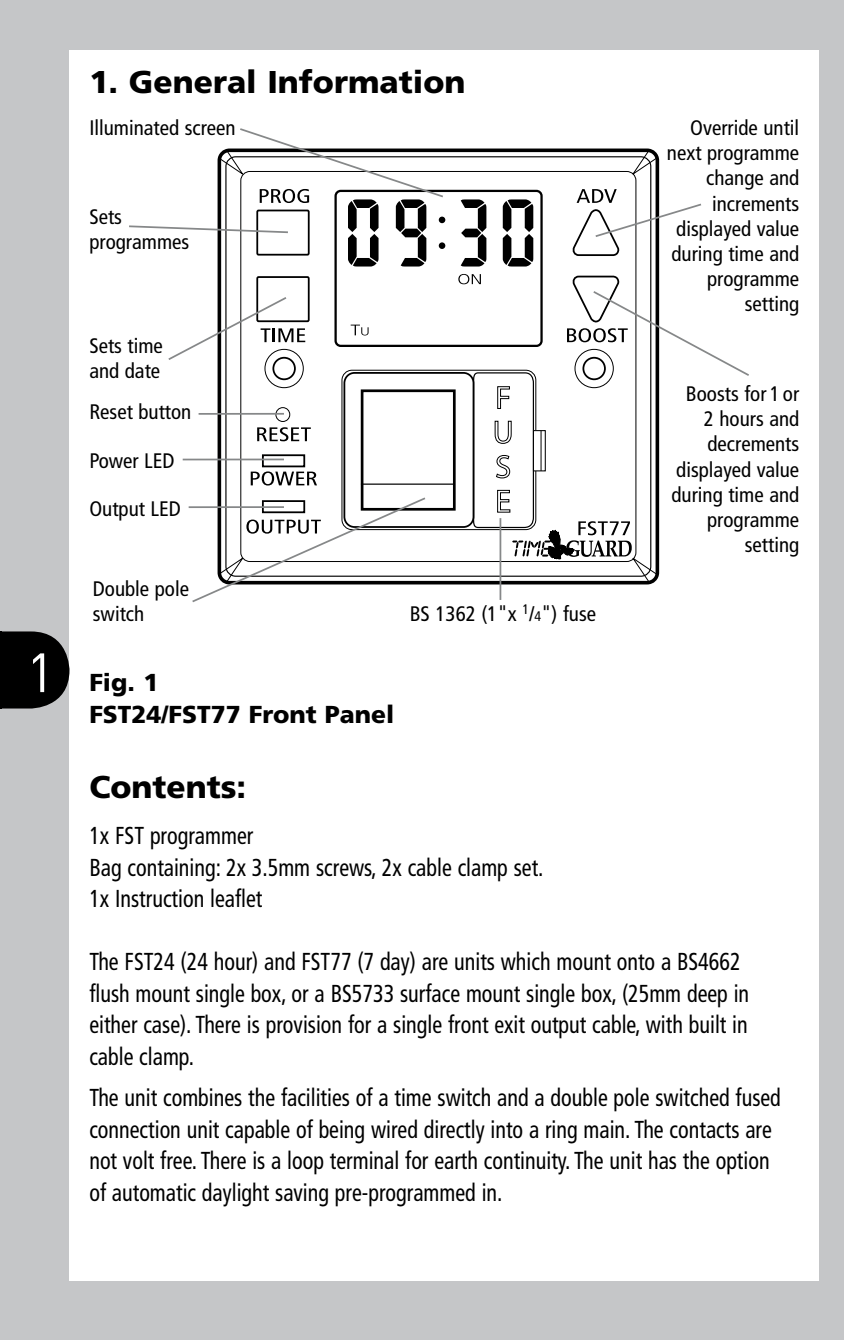
<style>
.page{position:relative;width:844px;height:1340px;background:#fff}
.page>*{position:absolute;margin:0;border:0;box-sizing:border-box;transform-origin:0 0}
.t1{font:54.25px "DIN";color:#fff}
.t2{font:900 31.5px "Frutiger LT";color:#000}
.t3{font:condensed 24.5px/31.5px "Frutiger LT";color:#000;scale:.9 1}
.t4{font:900 24.5px/31.5px "Frutiger LT";color:#000}
.t5{font:condensed 21px/25.2px "Frutiger LT";color:#000}
.s1{font-size:14px}
</style>
<div class="page">
<div style="left:0;top:0;width:843px;height:1339px;background:#c5c6c8"></div>
<div style="left:69px;top:50px;width:750px;height:1230px;background:#fff"></div>
<svg style="left:218px;top:149px;width:439px;height:434px"></svg>
<svg style="left:251px;top:471px;width:4px;height:14px"></svg>
<svg style="left:255px;top:207px;width:366px;height:307px"></svg>
<div style="left:275px;top:407px;width:15px;height:15px;border:1px solid #000;border-radius:50%"></div>
<svg style="left:460px;top:199px;width:26px;height:67px"></svg>
<svg style="left:502px;top:199px;width:31px;height:67px"></svg>
<svg style="left:1px;top:631px;width:68px;height:77px;background:#151516"></svg>
<hr style="left:0;top:631px;width:1px;height:77px;background:#000">
<svg style="left:129px;top:128px;width:316px;height:138px"></svg>
<svg style="left:168px;top:295px;width:137px;height:67px"></svg>
<hr style="left:198px;top:413px;width:86px;height:2px;background:#868889">
<hr style="left:183px;top:458px;width:101px;height:2px;background:#868889">
<hr style="left:189px;top:506px;width:95px;height:2px;background:#868889">
<svg style="left:190px;top:496px;width:237px;height:107px"></svg>
<svg style="left:471px;top:274px;width:278px;height:285px"></svg>
<svg style="left:576px;top:189px;width:125px;height:49px"></svg>
<hr style="left:499px;top:518px;width:2px;height:82px;background:#868889">
<h1 class="t1" style="left:26px;top:638px;width:30px">1</h1>
<p class="t2" style="left:89px;top:63px;width:377px">1. General Information</p>
<p class="t5" style="left:89px;top:115px;width:148px">Illuminated screen</p>
<p class="t5" style="left:89px;top:204px;width:101px">Sets programmes</p>
<p class="t5" style="left:89px;top:333px;width:75px">Sets time and date</p>
<p class="t5" style="left:89px;top:399px;width:103px">Reset button</p>
<p class="t5" style="left:89px;top:448px;width:87px">Power LED</p>
<p class="t5" style="left:89px;top:496px;width:93px">Output LED</p>
<p class="t5" style="left:93px;top:576px;width:98px">Double pole switch</p>
<p class="t5" style="left:409px;top:601px;width:188px">BS 1362 (1"x <sup>1</sup>/<span class="s1">4</span>") fuse</p>
<p class="t4" style="left:89px;top:667px;width:306px">Fig. 1<br>FST24/FST77 Front Panel</p>
<p class="t2" style="left:89px;top:767px;width:158px">Contents:</p>
<p class="t3" style="left:89px;top:820px;width:506px">1x FST programmer<br>Bag containing: 2x 3.5mm screws, 2x cable clamp set.<br>1x Instruction leaflet</p>
<p class="t5" style="left:666px;top:115px;width:134px;text-align:right">Override until next programme change and increments displayed value during time and programme setting</p>
<p class="t5" style="left:671px;top:381px;width:129px;text-align:right">Boosts for 1 or<br>2 hours and decrements displayed value during time and programme setting</p>
<p class="t3" style="left:89px;top:946px;width:734px">The FST24 (24 hour) and FST77 (7 day) are units which mount onto a BS4662 flush mount single box, or a BS5733 surface mount single box, (25mm deep in either case). There is provision for a single front exit output cable, with built in cable clamp.</p>
<p class="t3" style="left:89px;top:1082px;width:769px">The unit combines the facilities of a time switch and a double pole switched fused connection unit capable of being wired directly into a ring main. The contacts are not volt free. There is a loop terminal for earth continuity. The unit has the option of automatic daylight saving pre-programmed in.</p>
</div>
